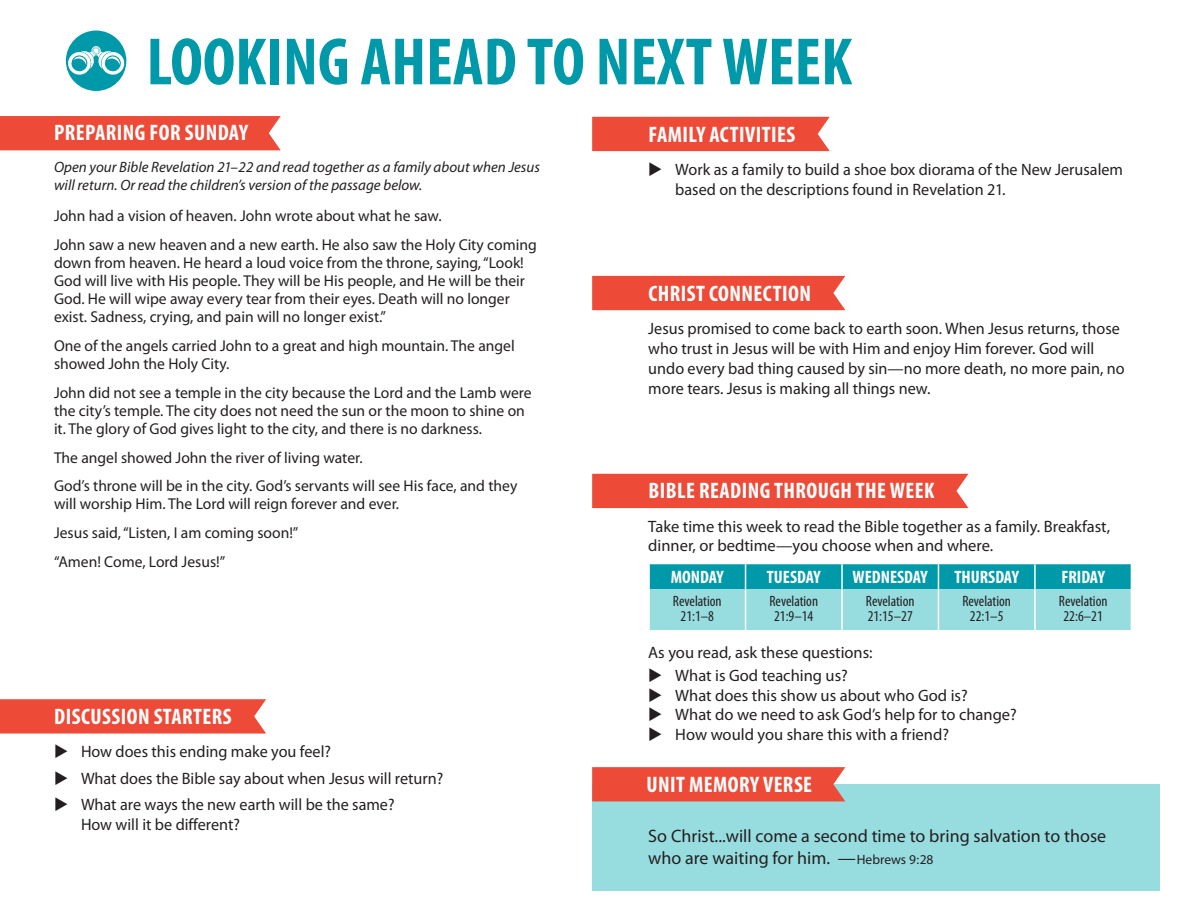
<style>
.page{position:relative;width:1188px;height:918px;background:#fff}
.page>*{position:absolute;margin:0;border:0;box-sizing:border-box;transform-origin:0 0}
.t1{font:700 condensed 67.5px "Myriad Pro";color:#0099a9}
.t2{font:700 condensed 22.5px "Myriad Pro";letter-spacing:.02em;color:#fff}
.t3{font:18px/21.6px "Myriad Pro";color:#231f20}
.t4{font:700 condensed 18px "Myriad Pro";color:#fff}
.t5{font:16.5px/19.8px "Myriad Pro";color:#231f20}
.t6{font:15.75px/18px "Myriad Pro";color:#231f20}
.t7{font:italic 15px/18px "Myriad Pro";color:#231f20}
.t8{font:condensed 15px "Myriad Pro";color:#231f20}
.s1{font-size:13.5px}
</style>
<div class="page">
<div style="left:0;top:116px;width:281px;height:34px;background:#ed4b38"></div>
<div style="left:66px;top:31px;width:60px;height:60px;background:#0099a9;border-radius:50%"></div>
<svg style="left:67px;top:46px;width:58px;height:30px"></svg>
<svg style="left:0;top:699px;width:266px;height:35px;background:#ed513f"></svg>
<div style="left:592px;top:117px;width:238px;height:34px;background:#ed4b38"></div>
<div style="left:592px;top:276px;width:253px;height:34px;background:#ed4b38"></div>
<div style="left:592px;top:784px;width:567px;height:107px;background:#97dde0"></div>
<div style="left:592px;top:767px;width:253px;height:34px;background:#ed4b38"></div>
<div style="left:592px;top:474px;width:376px;height:34px;background:#ed4b38"></div>
<svg style="left:649px;top:564px;width:483px;height:66px;background:#60c4cc"></svg>
<hr style="left:648px;top:589px;width:2px;height:41px;background:#fff">
<hr style="left:745px;top:589px;width:1px;height:41px;background:#fff">
<hr style="left:841px;top:589px;width:2px;height:41px;background:#fff">
<hr style="left:938px;top:589px;width:1px;height:41px;background:#fff">
<hr style="left:1034px;top:589px;width:2px;height:41px;background:#fff">
<hr style="left:1131px;top:589px;width:1px;height:41px;background:#fff">
<p class="t1" style="left:147px;top:20px;width:707px">LOOKING AHEAD TO NEXT WEEK</p>
<p class="t2" style="left:54px;top:119px;width:195px">PREPARING FOR SUNDAY</p>
<p class="t7" style="left:54px;top:158px;width:488px">Open your Bible Revelation 21–22 and read together as a family about when Jesus will return. Or read the children’s version of the passage below.</p>
<p class="t6" style="left:54px;top:207px;width:389px">John had a vision of heaven. John wrote about what he saw.</p>
<p class="t6" style="left:54px;top:236px;width:484px">John saw a new heaven and a new earth. He also saw the Holy City coming down from heaven. He heard a loud voice from the throne, saying, “Look!<br>God will live with His people. They will be His people, and He will be their God. He will wipe away every tear from their eyes. Death will no longer exist. Sadness, crying, and pain will no longer exist.”</p>
<p class="t6" style="left:54px;top:336px;width:462px">One of the angels carried John to a great and high mountain. The angel showed John the Holy City.</p>
<p class="t6" style="left:54px;top:383px;width:479px">John did not see a temple in the city because the Lord and the Lamb were the city’s temple. The city does not need the sun or the moon to shine on it. The glory of God gives light to the city, and there is no darkness.</p>
<p class="t6" style="left:54px;top:448px;width:310px">The angel showed John the river of living water.</p>
<p class="t6" style="left:54px;top:477px;width:465px">God’s throne will be in the city. God’s servants will see His face, and they will worship Him. The Lord will reign forever and ever.</p>
<p class="t6" style="left:54px;top:524px;width:246px">Jesus said, “Listen, I am coming soon!”</p>
<p class="t6" style="left:54px;top:552px;width:173px">“Amen! Come, Lord Jesus!”</p>
<p class="t2" style="left:54px;top:702px;width:179px">DISCUSSION STARTERS</p>
<p class="t5" style="left:54px;top:741px;width:279px">◆ How does this ending make you feel?</p>
<p class="t5" style="left:54px;top:768px;width:391px">◆ What does the Bible say about when Jesus will return?</p>
<p class="t5" style="left:81px;top:794px;width:315px;text-indent:-27px">◆ What are ways the new earth will be the same?<br>How will it be different?</p>
<p class="t2" style="left:649px;top:120px;width:148px">FAMILY ACTIVITIES</p>
<p class="t5" style="left:675px;top:159px;width:449px;text-indent:-27px">◆ Work as a family to build a shoe box diorama of the New Jerusalem based on the descriptions found in Revelation 21.</p>
<p class="t2" style="left:649px;top:279px;width:164px">CHRIST CONNECTION</p>
<p class="t5" style="left:648px;top:319px;width:478px">Jesus promised to come back to earth soon. When Jesus returns, those who trust in Jesus will be with Him and enjoy Him forever. God will undo every bad thing caused by sin—no more death, no more pain, no more tears. Jesus is making all things new.</p>
<p class="t2" style="left:649px;top:477px;width:288px">BIBLE READING THROUGH THE WEEK</p>
<p class="t5" style="left:648px;top:516px;width:463px">Take time this week to read the Bible together as a family. Breakfast, dinner, or bedtime—you choose when and where.</p>
<p class="t4" style="left:671px;top:566px;width:54px">MONDAY</p>
<p class="t4" style="left:767px;top:566px;width:55px">TUESDAY</p>
<p class="t4" style="left:853px;top:566px;width:77px">WEDNESDAY</p>
<p class="t4" style="left:954px;top:566px;width:66px">THURSDAY</p>
<p class="t4" style="left:1061px;top:566px;width:45px">FRIDAY</p>
<p class="t8" style="left:673px;top:592px;width:50px">Revelation</p>
<p class="t8" style="left:681px;top:607px;width:35px">21:1–8</p>
<p class="t8" style="left:769px;top:592px;width:50px">Revelation</p>
<p class="t8" style="left:774px;top:607px;width:41px">21:9–14</p>
<p class="t8" style="left:866px;top:592px;width:50px">Revelation</p>
<p class="t8" style="left:868px;top:607px;width:47px">21:15–27</p>
<p class="t8" style="left:962px;top:592px;width:50px">Revelation</p>
<p class="t8" style="left:970px;top:607px;width:35px">22:1–5</p>
<p class="t8" style="left:1059px;top:592px;width:50px">Revelation</p>
<p class="t8" style="left:1064px;top:607px;width:41px">22:6–21</p>
<p class="t5" style="left:648px;top:643px;width:226px">As you read, ask these questions:</p>
<p class="t5" style="left:648px;top:665px;width:201px">◆ What is God teaching us?</p>
<p class="t5" style="left:648px;top:685px;width:321px">◆ What does this show us about who God is?</p>
<p class="t5" style="left:648px;top:705px;width:370px">◆ What do we need to ask God’s help for to change?</p>
<p class="t5" style="left:648px;top:724px;width:302px">◆ How would you share this with a friend?</p>
<p class="t2" style="left:646px;top:771px;width:167px">UNIT MEMORY VERSE</p>
<p class="t3" style="left:648px;top:825px;width:459px">So Christ...will come a second time to bring salvation to those who are waiting for him. —<span class="s1">Hebrews 9:28</span></p>
</div>
